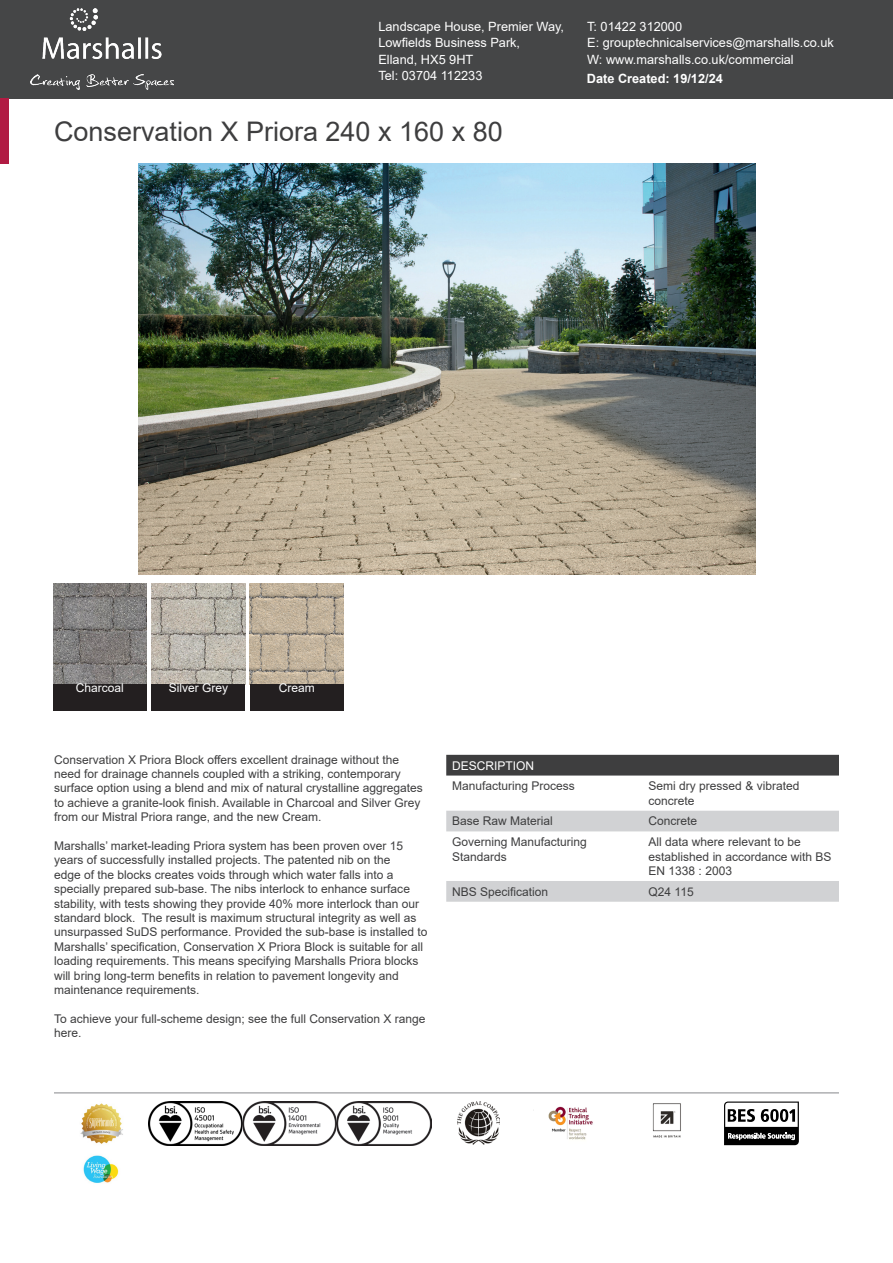
<style>
.page{position:relative;width:893px;height:1263px;background:#fff}
.page>*{position:absolute;margin:0;border:0;box-sizing:border-box;transform-origin:0 0}
.Column_1{font:27px "Arial";color:#3e3e3f}
.Address{font:12.75px "Arial";color:#fff}
.t1{font:700 12.75px "Arial";color:#fff}
.Column_1-2{font:12px/14.4px "Arial";color:#3e3e3f}
.Table_Header{font:12px "Arial";color:#fff}
</style>
<div class="page">
<div style="left:0;top:0;width:893px;height:98px;background:#454647"></div>
<img style="left:31px;top:9px;width:143px;height:81px">
<div style="left:446px;top:755px;width:393px;height:20px;background:#3e3e3f"></div>
<svg style="left:446px;top:811px;width:393px;height:91px"></svg>
<hr style="left:54px;top:1092px;width:785px;height:1px;background:#939598">
<img style="left:80px;top:1103px;width:43px;height:41px">
<img style="left:148px;top:1101px;width:283px;height:44px">
<img style="left:458px;top:1101px;width:41px;height:44px">
<img style="left:548px;top:1106px;width:45px;height:34px">
<img style="left:652px;top:1103px;width:29px;height:35px">
<svg style="left:724px;top:1101px;width:75px;height:44px"></svg>
<img style="left:83px;top:1155px;width:36px;height:28px">
<div style="left:0;top:98px;width:9px;height:66px;background:#b11b43"></div>
<img style="left:139px;top:164px;width:617px;height:411px">
<img style="left:53px;top:583px;width:94px;height:101px">
<img style="left:151px;top:583px;width:94px;height:101px">
<img style="left:250px;top:583px;width:94px;height:101px">
<div style="left:53px;top:684px;width:94px;height:27px;background:#231f20"></div>
<div style="left:151px;top:684px;width:94px;height:27px;background:#231f20"></div>
<div style="left:250px;top:684px;width:94px;height:27px;background:#231f20"></div>
<p class="Address" style="left:378px;top:17px;width:187px">Landscape House, Premier Way,</p>
<p class="Address" style="left:378px;top:34px;width:143px">Lowfields Business Park,</p>
<p class="Address" style="left:378px;top:50px;width:96px">Elland, HX5 9HT</p>
<p class="Address" style="left:378px;top:67px;width:105px">Tel: 03704 112233</p>
<p class="Column_1" style="left:54px;top:113px;width:450px">Conservation X Priora 240 x 160 x 80</p>
<p class="Address" style="left:587px;top:17px;width:96px">T: 01422 312000</p>
<p class="Address" style="left:587px;top:34px;width:248px">E: grouptechnicalservices@marshalls.co.uk</p>
<p class="Address" style="left:587px;top:50px;width:208px">W: www.marshalls.co.uk/commercial</p>
<p class="t1" style="left:587px;top:69px;width:138px">Date Created: 19/12/24</p>
<p class="Table_Header" style="left:76px;top:680px;width:50px">Charcoal</p>
<p class="Table_Header" style="left:169px;top:680px;width:61px">Silver Grey</p>
<p class="Table_Header" style="left:279px;top:680px;width:37px">Cream</p>
<p class="Column_1-2" style="left:54px;top:752px;width:370px">Conservation X Priora Block offers excellent drainage without the need for drainage channels coupled with a striking, contemporary surface option using a blend and mix of natural crystalline aggregates to achieve a granite-look finish. Available in Charcoal and Silver Grey from our Mistral Priora range, and the new Cream.</p>
<p class="Column_1-2" style="left:54px;top:838px;width:375px">Marshalls’ market-leading Priora system has been proven over 15 years of successfully installed projects. The patented nib on the<br>edge of the blocks creates voids through which water falls into a specially prepared sub-base. The nibs interlock to enhance surface stability, with tests showing they provide 40% more interlock than our standard block. The result is maximum structural integrity as well as unsurpassed SuDS performance. Provided the sub-base is installed to Marshalls’ specification, Conservation X Priora Block is suitable for all loading requirements. This means specifying Marshalls Priora blocks will bring long-term benefits in relation to pavement longevity and maintenance requirements.</p>
<p class="Column_1-2" style="left:54px;top:1011px;width:373px">To achieve your full-scheme design; see the full Conservation X range here.</p>
<p class="Table_Header" style="left:452px;top:757px;width:84px">DESCRIPTION</p>
<p class="Column_1-2" style="left:452px;top:779px;width:124px">Manufacturing Process</p>
<p class="Column_1-2" style="left:649px;top:779px;width:152px">Semi dry pressed &amp; vibrated concrete</p>
<p class="Column_1-2" style="left:452px;top:814px;width:102px">Base Raw Material</p>
<p class="Column_1-2" style="left:649px;top:814px;width:50px">Concrete</p>
<p class="Column_1-2" style="left:452px;top:835px;width:136px">Governing Manufacturing<br>Standards</p>
<p class="Column_1-2" style="left:649px;top:835px;width:184px">All data where relevant to be established in accordance with BS<br>EN 1338 : 2003</p>
<p class="Column_1-2" style="left:452px;top:884px;width:98px">NBS Specification</p>
<p class="Column_1-2" style="left:649px;top:884px;width:47px">Q24 115</p>
</div>
